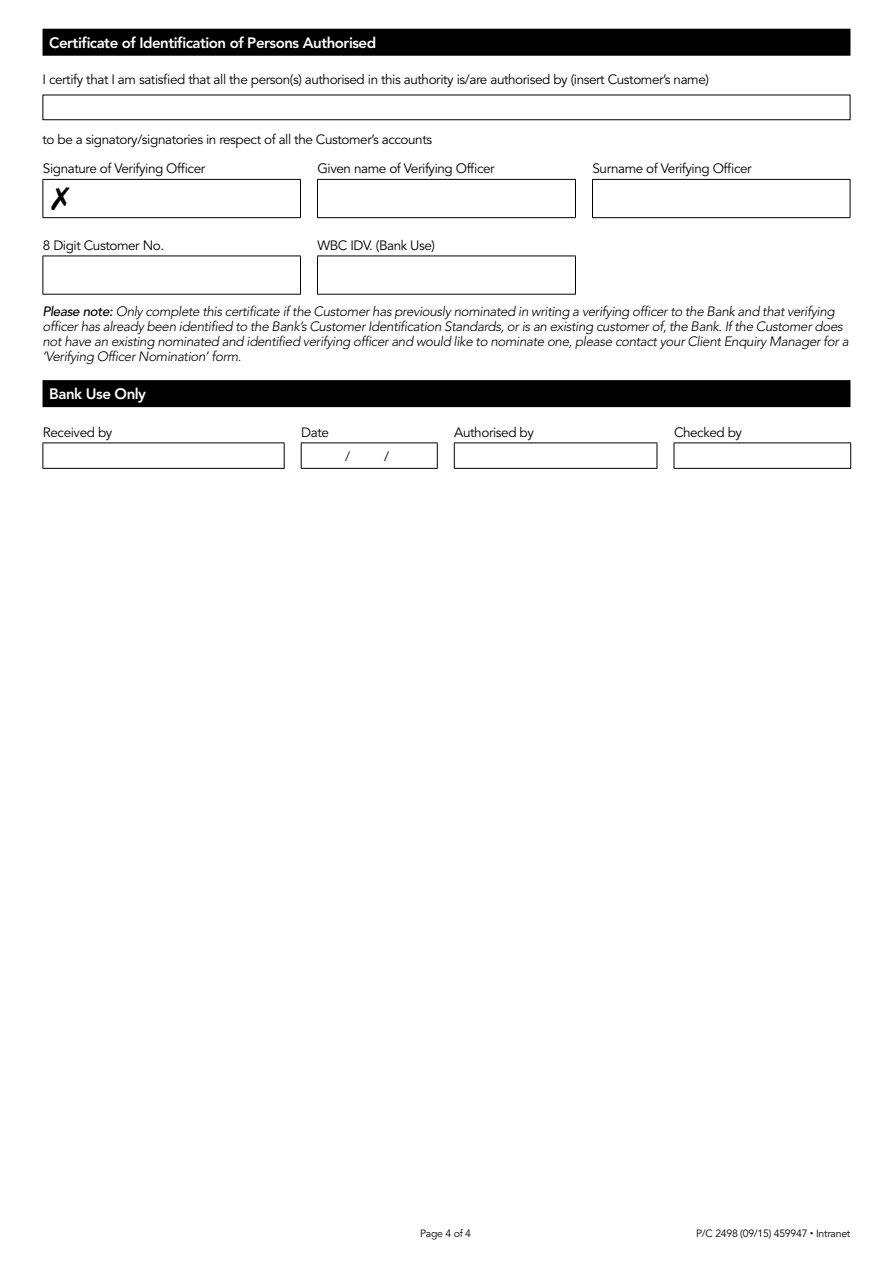
<style>
.page{position:relative;width:893px;height:1263px;background:#fff}
.page>*{position:absolute;margin:0;border:0;box-sizing:border-box;transform-origin:0 0}
.t1{font:800 15px "Avenir";letter-spacing:-.03em;color:#fff}
.t2{font:italic 300 13.5px/15px "Avenir";letter-spacing:-.03em;color:#000}
.t3{font:13.5px "Avenir";letter-spacing:-.03em;color:#000}
.t4{font:10.5px "Avenir";letter-spacing:-.025em;color:#000}
.s1{font-weight:500}
</style>
<div class="page">
<div style="left:43px;top:29px;width:807px;height:26px;background:#000"></div>
<hr style="left:43px;top:54px;width:807px;height:2px;background:#000">
<hr style="left:43px;top:179px;width:258px;height:1px;background:#000">
<hr style="left:43px;top:180px;width:1px;height:37px;background:#000">
<hr style="left:300px;top:180px;width:1px;height:37px;background:#000">
<hr style="left:317px;top:179px;width:259px;height:1px;background:#000">
<hr style="left:317px;top:180px;width:1px;height:37px;background:#000">
<hr style="left:575px;top:180px;width:1px;height:37px;background:#000">
<hr style="left:592px;top:179px;width:258px;height:1px;background:#000">
<hr style="left:592px;top:180px;width:1px;height:37px;background:#000">
<hr style="left:850px;top:180px;width:1px;height:37px;background:#000">
<hr style="left:43px;top:217px;width:258px;height:1px;background:#000">
<hr style="left:317px;top:217px;width:259px;height:1px;background:#000">
<hr style="left:592px;top:217px;width:258px;height:1px;background:#000">
<hr style="left:317px;top:256px;width:259px;height:1px;background:#000">
<hr style="left:317px;top:256px;width:1px;height:38px;background:#000">
<hr style="left:575px;top:256px;width:1px;height:38px;background:#000">
<hr style="left:43px;top:256px;width:258px;height:1px;background:#000">
<hr style="left:43px;top:256px;width:1px;height:38px;background:#000">
<hr style="left:300px;top:256px;width:1px;height:38px;background:#000">
<hr style="left:43px;top:294px;width:258px;height:1px;background:#000">
<hr style="left:317px;top:294px;width:259px;height:1px;background:#000">
<div style="left:43px;top:381px;width:807px;height:25px;background:#000"></div>
<hr style="left:43px;top:380px;width:807px;height:2px;background:#000">
<hr style="left:43px;top:406px;width:807px;height:1px;background:#000">
<hr style="left:43px;top:442px;width:242px;height:1px;background:#000">
<svg style="left:43px;top:443px;width:1px;height:25px"></svg>
<svg style="left:284px;top:443px;width:1px;height:25px"></svg>
<hr style="left:301px;top:442px;width:137px;height:1px;background:#000">
<svg style="left:301px;top:443px;width:1px;height:25px"></svg>
<svg style="left:437px;top:443px;width:1px;height:25px"></svg>
<hr style="left:454px;top:442px;width:203px;height:1px;background:#000">
<svg style="left:454px;top:443px;width:1px;height:25px"></svg>
<svg style="left:657px;top:443px;width:1px;height:25px"></svg>
<hr style="left:674px;top:442px;width:177px;height:1px;background:#000">
<svg style="left:674px;top:443px;width:1px;height:25px"></svg>
<svg style="left:850px;top:443px;width:1px;height:25px"></svg>
<hr style="left:43px;top:468px;width:242px;height:1px;background:#000">
<hr style="left:301px;top:468px;width:137px;height:1px;background:#000">
<hr style="left:454px;top:468px;width:203px;height:1px;background:#000">
<hr style="left:674px;top:468px;width:177px;height:1px;background:#000">
<p class="t1" style="left:49px;top:34px;width:328px">Certificate of Identification of Persons Authorised</p>
<p class="t3" style="left:43px;top:71px;width:668px">I certify that I am satisfied that all the person(s) authorised in this authority is/are authorised by (insert Customer’s name)</p>
<p class="t3" style="left:43px;top:131px;width:391px">to be a signatory/signatories in respect of all the Customer’s accounts</p>
<p class="t3" style="left:43px;top:161px;width:164px">Signature of Verifying Officer</p>
<p class="t3" style="left:317px;top:161px;width:179px">Given name of Verifying Officer</p>
<p class="t3" style="left:592px;top:161px;width:161px">Surname of Verifying Officer</p>
<p class="t3" style="left:43px;top:237px;width:123px">8 Digit Customer No.</p>
<p class="t3" style="left:317px;top:237px;width:119px">WBC IDV. (Bank Use)</p>
<p class="t2" style="left:43px;top:304px;width:808px"><span class="s1">Please note:</span> Only complete this certificate if the Customer has previously nominated in writing a verifying officer to the Bank and that verifying officer has already been identified to the Bank’s Customer Identification Standards, or is an existing customer of, the Bank. If the Customer does not have an existing nominated and identified verifying officer and would like to nominate one, please contact your Client Enquiry Manager for a ‘Verifying Officer Nomination’ form.</p>
<p class="t1" style="left:49px;top:385px;width:98px">Bank Use Only</p>
<p class="t3" style="left:43px;top:424px;width:71px">Received by</p>
<p class="t3" style="left:301px;top:424px;width:29px">Date</p>
<p class="t3" style="left:454px;top:424px;width:81px">Authorised by</p>
<p class="t3" style="left:674px;top:424px;width:70px">Checked by</p>
<p class="t3" style="left:345px;top:448px;width:6px">/</p>
<p class="t3" style="left:384px;top:448px;width:6px">/</p>
<p class="t4" style="left:420px;top:1227px;width:52px">Page 4 of 4</p>
<p class="t4" style="left:696px;top:1227px;width:156px">P/C 2498 (09/15) 459947 Intranet</p>
</div>
